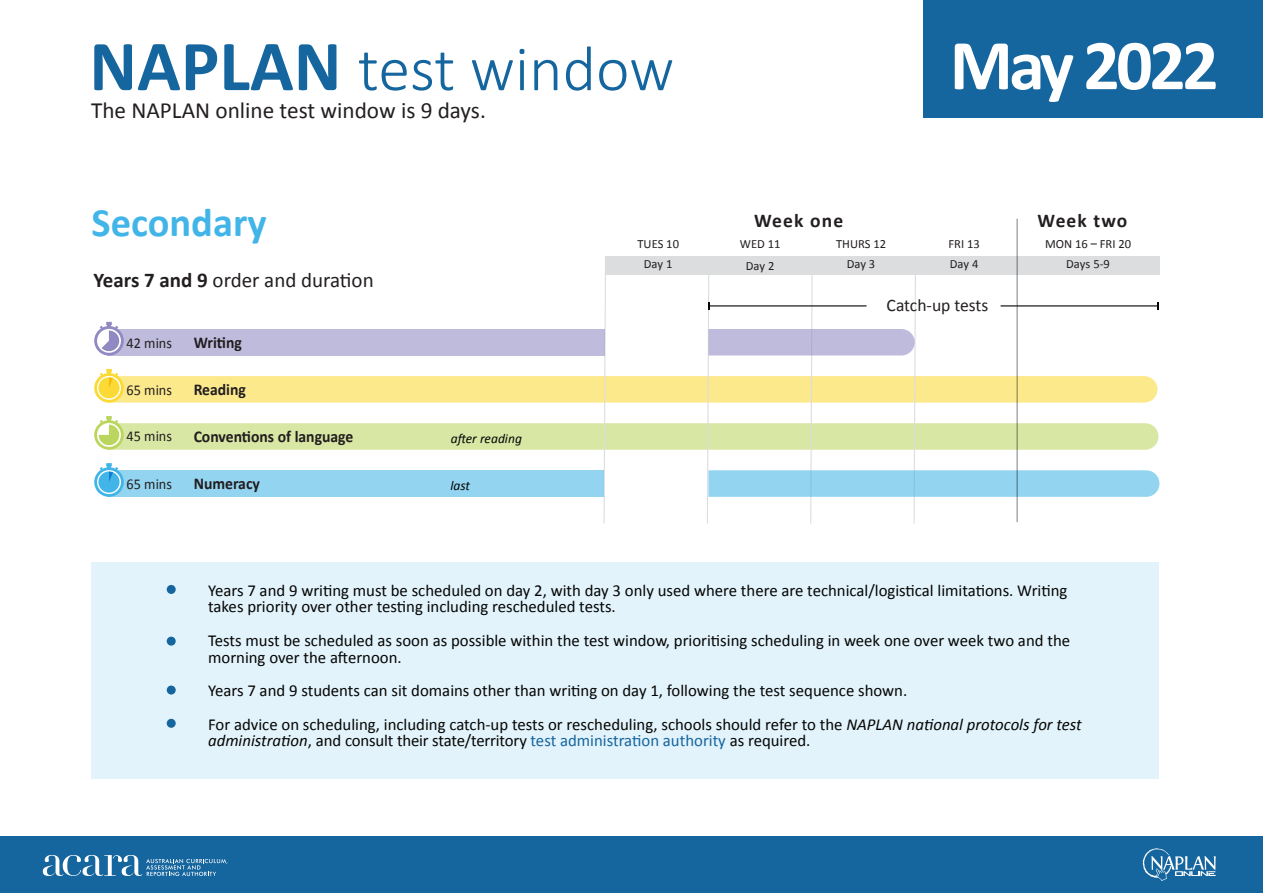
<style>
.page{position:relative;width:1263px;height:893px;background:#fff}
.page>*{position:absolute;margin:0;border:0;box-sizing:border-box;transform-origin:0 0}
.t1{font:700 72.3px "Calibri";color:#15659e}
.t2{font:700 72.15px "Calibri";letter-spacing:-.05em;color:#fff}
.t3{font:300 64.35px "Calibri";color:#15659e}
.t4{font:700 40.5px "Calibri";color:#42b5e8}
.t5{font:23.25px "Calibri";color:#231f20}
.t6{font:21px "Calibri";color:#231f20}
.t7{font:700 19.5px "Calibri";letter-spacing:.055em;color:#231f20}
.t8{font:17.55px "Calibri";color:#231f20}
.t9{font:16.8px/16.8px "Calibri";color:#050504}
.t10{font:700 16.5px "Calibri";color:#211d1e;scale:.95 1}
.t11{font:15px "Calibri";color:#211d1e;scale:.95 1}
.t12{font:italic 13.5px "Calibri";color:#050504}
.t13{font:12.6px "Calibri";color:#231f20}
.s1{font-weight:700}
.s2{font-style:italic}
.s3{color:#15659e}
</style>
<div class="page">
<div style="left:92px;top:562px;width:1067px;height:217px;background:#e2f3fb"></div>
<div style="left:0;top:836px;width:1263px;height:57px;background:#15659e"></div>
<div style="left:923px;top:0;width:340px;height:117px;background:#15659e"></div>
<svg style="left:43px;top:855px;width:184px;height:21px"></svg>
<svg style="left:1142px;top:848px;width:74px;height:33px"></svg>
<hr style="left:1016px;top:219px;width:2px;height:303px;background:#a8a9ad">
<div style="left:167px;top:585px;width:9px;height:9px;background:#15659e;border-radius:50%"></div>
<div style="left:167px;top:637px;width:9px;height:9px;background:#15659e;border-radius:50%"></div>
<div style="left:167px;top:719px;width:9px;height:9px;background:#15659e;border-radius:50%"></div>
<div style="left:167px;top:685px;width:9px;height:9px;background:#15659e;border-radius:50%"></div>
<svg style="left:94px;top:256px;width:1065px;height:268px"></svg>
<h3 class="t3" style="left:358px;top:30px;width:318px">test window</h3>
<h2 class="t2" style="left:950px;top:20px;width:270px">May 2022</h2>
<h1 class="t1" style="left:89px;top:23px;width:254px">NAPLAN</h1>
<h3 class="t5" style="left:91px;top:102px;width:396px">The NAPLAN online test window is 9 days.</h3>
<h3 class="t4" style="left:92px;top:198px;width:177px">Secondary</h3>
<p class="t6" style="left:94px;top:267px;width:282px"><span class="s1">Years 7 and 9</span> order and duration</p>
<p class="t11" style="left:127px;top:338px;width:49px">42 mins</p>
<p class="t10" style="left:194px;top:332px;width:52px">Writing</p>
<p class="t11" style="left:127px;top:385px;width:49px">65 mins</p>
<p class="t10" style="left:194px;top:379px;width:57px">Reading</p>
<p class="t11" style="left:127px;top:431px;width:49px">45 mins</p>
<p class="t10" style="left:194px;top:426px;width:170px">Conventions of language</p>
<p class="t12" style="left:451px;top:430px;width:73px">after reading</p>
<p class="t11" style="left:127px;top:479px;width:49px">65 mins</p>
<p class="t10" style="left:194px;top:474px;width:71px">Numeracy</p>
<p class="t12" style="left:450px;top:477px;width:21px">last</p>
<p class="t13" style="left:637px;top:240px;width:43px">TUES 10</p>
<p class="t13" style="left:644px;top:260px;width:30px">Day 1</p>
<p class="t7" style="left:754px;top:209px;width:90px">Week one</p>
<p class="t7" style="left:1038px;top:209px;width:91px">Week two</p>
<p class="t13" style="left:740px;top:240px;width:42px">WED 11</p>
<p class="t13" style="left:746px;top:261px;width:30px">Day 2</p>
<p class="t13" style="left:836px;top:240px;width:51px">THURS 12</p>
<p class="t13" style="left:847px;top:260px;width:30px">Day 3</p>
<p class="t13" style="left:948px;top:240px;width:33px">FRI 13</p>
<p class="t13" style="left:950px;top:260px;width:30px">Day 4</p>
<p class="t8" style="left:887px;top:294px;width:103px">Catch-up tests</p>
<p class="t13" style="left:1045px;top:236px;width:87px">MON 16 – FRI 20</p>
<p class="t13" style="left:1066px;top:260px;width:45px">Days 5-9</p>
<p class="t9" style="left:208px;top:581px;width:861px">Years 7 and 9 writing must be scheduled on day 2, with day 3 only used where there are technical/logistical limitations. Writing takes priority over other testing including rescheduled tests.</p>
<p class="t9" style="left:208px;top:631px;width:863px">Tests must be scheduled as soon as possible within the test window, prioritising scheduling in week one over week two and the morning over the afternoon.</p>
<p class="t9" style="left:208px;top:673px;width:875px;line-height:33.5px">Years 7 and 9 students can sit domains other than writing on day 1, following the test sequence shown.<br>For advice on scheduling, including catch-up tests or rescheduling, schools should refer to the <span class="s2">NAPLAN national protocols for test</span></p>
<p class="t9" style="left:208px;top:732px;width:604px"><span class="s2">administration</span>, and consult their state/territory <span class="s3">test administration authority</span> as required.</p>
</div>
